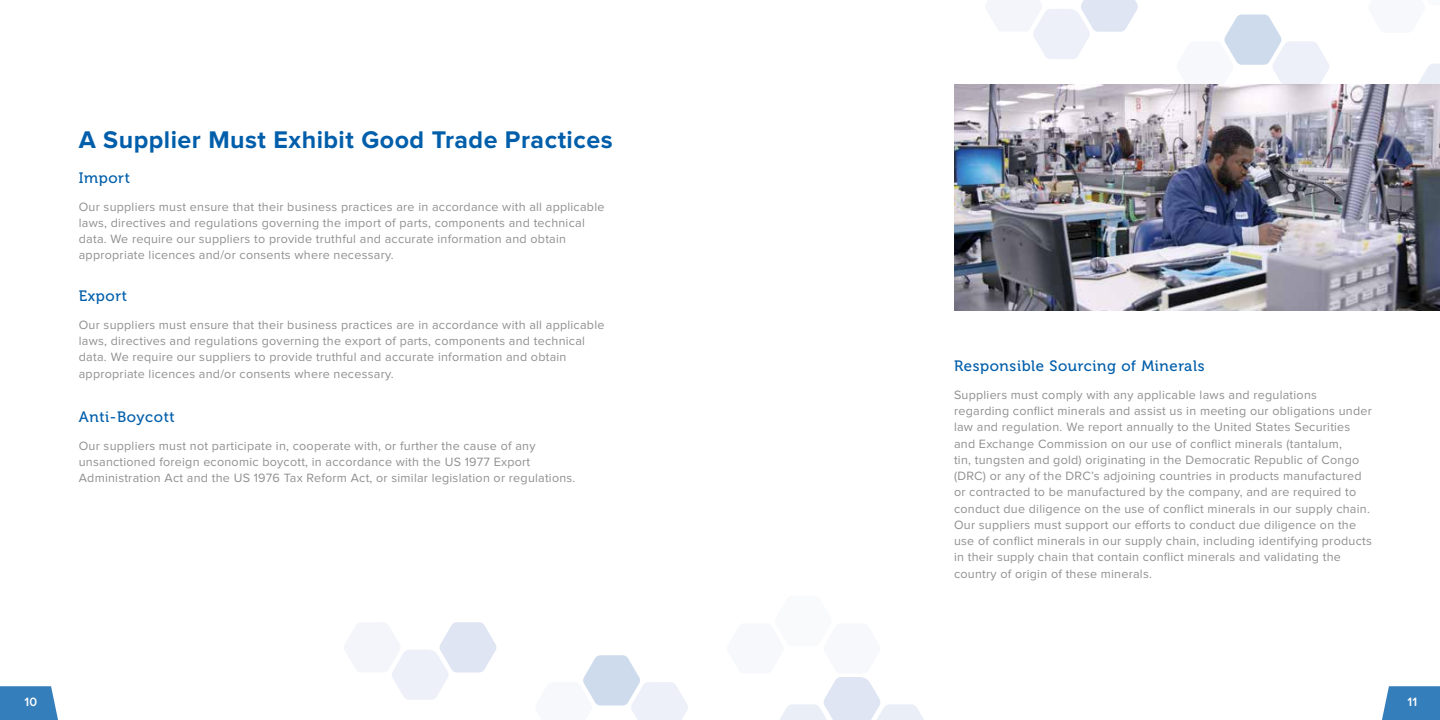
<style>
.page{position:relative;width:1440px;height:720px;background:#fff}
.page>*{position:absolute;margin:0;border:0;box-sizing:border-box;transform-origin:0 0}
.t1{font:700 25px "Proxima Nova";letter-spacing:.02em;color:#005eaa}
.t2{font:15px "Museo 500";letter-spacing:.04em;color:#005eaa}
.t3{font:12.5px/16.2px "Proxima Nova";letter-spacing:.02em;color:#919091}
.t4{font:600 12.5px "Proxima Nova";color:#fff}
</style>
<div class="page">
<svg style="left:1176px;top:14px;width:264px;height:71px"></svg>
<svg style="left:986px;top:0;width:152px;height:59px"></svg>
<svg style="left:780px;top:677px;width:144px;height:43px"></svg>
<svg style="left:583px;top:655px;width:105px;height:65px"></svg>
<svg style="left:344px;top:622px;width:153px;height:78px"></svg>
<img style="left:954px;top:85px;width:486px;height:225px">
<svg style="left:1382px;top:686px;width:58px;height:34px;background:#4086bf"></svg>
<svg style="left:0;top:686px;width:58px;height:34px;background:#4086bf"></svg>
<h1 class="t1" style="left:79px;top:125px;width:535px">A Supplier Must Exhibit Good Trade Practices</h1>
<p class="t2" style="left:79px;top:170px;width:53px">Import</p>
<p class="t3" style="left:79px;top:199px;width:527px">Our suppliers must ensure that their business practices are in accordance with all applicable laws, directives and regulations governing the import of parts, components and technical data. We require our suppliers to provide truthful and accurate information and obtain appropriate licences and/or consents where necessary.</p>
<p class="t2" style="left:79px;top:288px;width:50px">Export</p>
<p class="t3" style="left:79px;top:317px;width:527px">Our suppliers must ensure that their business practices are in accordance with all applicable laws, directives and regulations governing the export of parts, components and technical data. We require our suppliers to provide truthful and accurate information and obtain appropriate licences and/or consents where necessary.</p>
<p class="t2" style="left:79px;top:409px;width:98px">Anti-Boycott</p>
<p class="t3" style="left:79px;top:438px;width:498px">Our suppliers must not participate in, cooperate with, or further the cause of any unsanctioned foreign economic boycott, in accordance with the US 1977 Export<br>Administration Act and the US 1976 Tax Reform Act, or similar legislation or regulations.</p>
<p class="t2" style="left:954px;top:358px;width:252px">Responsible Sourcing of Minerals</p>
<p class="t3" style="left:954px;top:387px;width:419px">Suppliers must comply with any applicable laws and regulations regarding conflict minerals and assist us in meeting our obligations under law and regulation. We report annually to the United States Securities and Exchange Commission on our use of conflict minerals (tantalum,<br>tin, tungsten and gold) originating in the Democratic Republic of Congo (DRC) or any of the DRC’s adjoining countries in products manufactured or contracted to be manufactured by the company, and are required to conduct due diligence on the use of conflict minerals in our supply chain.<br>Our suppliers must support our efforts to conduct due diligence on the use of conflict minerals in our supply chain, including identifying products in their supply chain that contain conflict minerals and validating the country of origin of these minerals.</p>
<p class="t4" style="left:25px;top:695px;width:14px">10</p>
<p class="t4" style="left:1408px;top:695px;width:11px">11</p>
</div>
